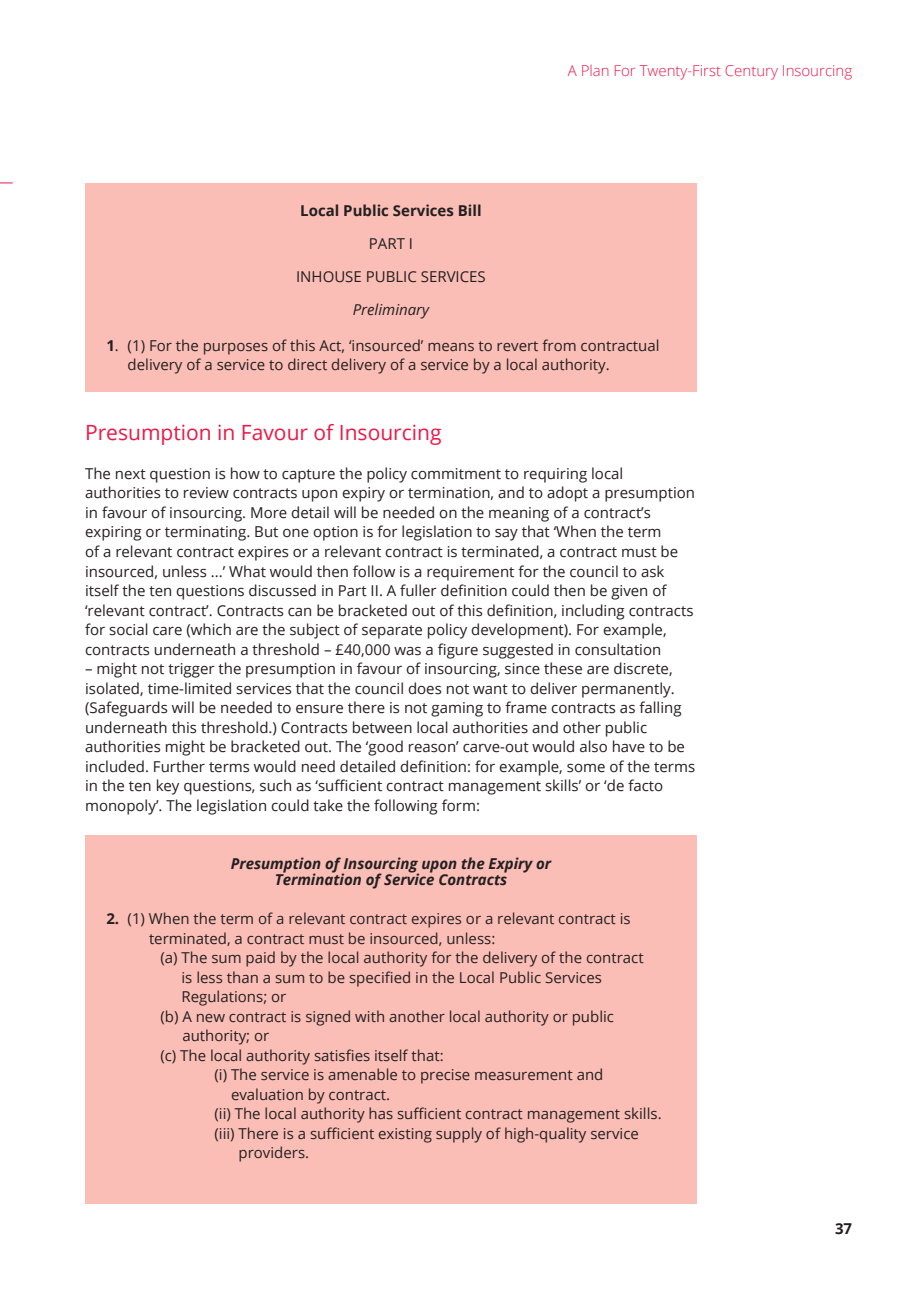
<style>
.page{position:relative;width:919px;height:1289px;background:#fff}
.page>*{position:absolute;margin:0;border:0;box-sizing:border-box;transform-origin:0 0}
.t1{font:21px "Open Sans";color:#ed1747}
.t2{font:15px/19.5px "Open Sans";color:#231f20}
.t3{font:italic 700 15px/16.5px "Open Sans";color:#231f20;text-align:center}
.t4{font:300 15px "Open Sans";color:#ed1747}
.t5{font:700 15px "Open Sans";color:#231f20}
.t6{font:italic 15px "Open Sans";color:#231f20}
.s1{font-weight:700}
</style>
<div class="page">
<div style="left:85px;top:183px;width:611px;height:208px;background:#fabeb6"></div>
<svg style="left:0;top:182px;width:13px;height:1px"></svg>
<div style="left:85px;top:835px;width:611px;height:368px;background:#fabeb6"></div>
<p class="t4" style="left:567px;top:60px;width:286px">A Plan For Twenty-First Century Insourcing</p>
<p class="t5" style="left:300px;top:200px;width:183px">Local Public Services Bill</p>
<p class="t2" style="left:369px;top:233px;width:46px">PART I</p>
<p class="t2" style="left:296px;top:266px;width:191px">INHOUSE PUBLIC SERVICES</p>
<p class="t6" style="left:353px;top:299px;width:78px">Preliminary</p>
<p class="t2" style="left:128px;top:335px;width:533px;text-indent:-21px"><span class="s1">1</span>. (1) For the purposes of this Act, ‘insourced’ means to revert from contractual delivery of a service to direct delivery of a service by a local authority.</p>
<p class="t1" style="left:85px;top:418px;width:358px">Presumption in Favour of Insourcing</p>
<p class="t2" style="left:85px;top:463px;width:611px">The next question is how to capture the policy commitment to requiring local authorities to review contracts upon expiry or termination, and to adopt a presumption in favour of insourcing. More detail will be needed on the meaning of a contract’s expiring or terminating. But one option is for legislation to say that ‘When the term<br>of a relevant contract expires or a relevant contract is terminated, a contract must be insourced, unless ...’ What would then follow is a requirement for the council to ask itself the ten questions discussed in Part II. A fuller definition could then be given of ‘relevant contract’. Contracts can be bracketed out of this definition, including contracts for social care (which are the subject of separate policy development). For example, contracts underneath a threshold – £40,000 was a figure suggested in consultation</p>
<p class="t2" style="left:85px;top:658px;width:611px">– might not trigger the presumption in favour of insourcing, since these are discrete, isolated, time-limited services that the council does not want to deliver permanently. (Safeguards will be needed to ensure there is not gaming to frame contracts as falling underneath this threshold.) Contracts between local authorities and other public authorities might be bracketed out. The ‘good reason’ carve-out would also have to be included. Further terms would need detailed definition: for example, some of the terms in the ten key questions, such as ‘sufficient contract management skills’ or ‘de facto monopoly’. The legislation could take the following form:</p>
<p class="t3" style="left:231px;top:854px;width:322px">Presumption of Insourcing upon the Expiry or<br>Termination of Service Contracts</p>
<p class="t2" style="left:149px;top:908px;width:483px;text-indent:-43px"><span class="s1">2.</span> (1) When the term of a relevant contract expires or a relevant contract is terminated, a contract must be insourced, unless:</p>
<p class="t2" style="left:181px;top:947px;width:463px;text-indent:-21px">(a) The sum paid by the local authority for the delivery of the contract is less than a sum to be specified in the Local Public Services<br>Regulations; or</p>
<p class="t2" style="left:182px;top:1006px;width:433px;text-indent:-22px">(b) A new contract is signed with another local authority or public authority; or</p>
<p class="t2" style="left:160px;top:1045px;width:285px">(c) The local authority satisfies itself that:</p>
<p class="t2" style="left:231px;top:1064px;width:374px;text-indent:-17px">(i) The service is amenable to precise measurement and evaluation by contract.</p>
<p class="t2" style="left:214px;top:1103px;width:449px">(ii) The local authority has sufficient contract management skills.</p>
<p class="t2" style="left:238px;top:1123px;width:402px;text-indent:-24px">(iii) There is a sufficient existing supply of high-quality service providers.</p>
<p class="t5" style="left:835px;top:1217px;width:19px">37</p>
</div>
